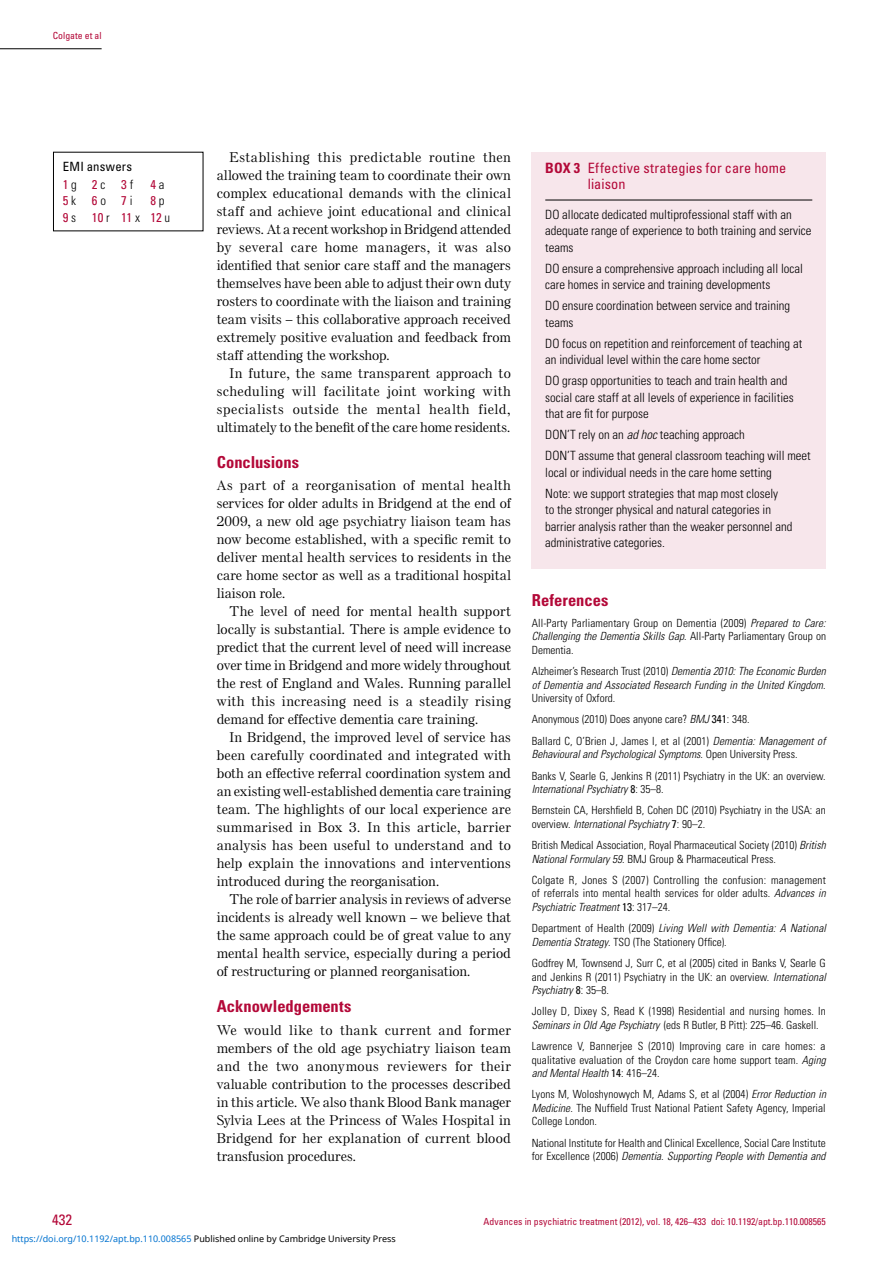
<style>
.page{position:relative;width:893px;height:1263px;background:#fff}
.page>*{position:absolute;margin:0;border:0;box-sizing:border-box;transform-origin:0 0}
.t1{font:700 condensed 16.5px "Univers LT Std";color:#b30838}
.t2{font:condensed 15px "Univers LT Std";color:#b30838}
.t3{font:condensed 14.25px/16.5px "Univers LT Std";letter-spacing:.01em;color:#b30838}
.t4{font:500 13.5px/18px "Else NPL Std";letter-spacing:.015em;color:#000;text-align:justify}
.t5{font:300 condensed 12.75px/16.5px "Univers LT Std";color:#000}
.t6{font:condensed 12.75px/16.5px "Univers LT Std";color:#b30838}
.t7{font:condensed 12.75px/18px "Univers LT Std";letter-spacing:.02em;color:#000}
.t8{font:300 condensed 11.25px/13.5px "Univers LT Std";color:#000}
.t9{font:italic 300 condensed 11.25px/13.5px "Univers LT Std";letter-spacing:.005em;color:#000;text-align:justify}
.t10{font:condensed 9.75px "Univers LT Std";color:#b30838}
.t11{font:9px "Noto Sans";color:#0172cf}
.s1{color:#b30838}
.s2{font-weight:300}
.s3{font-weight:300;color:#000}
.s4{font-weight:700}
.s5{font-style:italic}
.s6{font-style:normal}
.s7{font-weight:400}
.s8{color:#000}
</style>
<div class="page">
<hr style="left:0;top:49px;width:102px;height:1px;background:#000">
<div style="left:532px;top:152px;width:294px;height:416px;background:#f7e6eb"></div>
<hr style="left:545px;top:200px;width:267px;height:1px;background:#000">
<p class="t10" style="left:53px;top:30px;width:50px">Colgate et al</p>
<p class="t7" style="left:63px;top:157px;width:72px">EMI answers<br><span class="s1">1</span> <span class="s2">g</span><span class="s1">2</span> <span class="s2">c</span><span class="s1">3</span> <span class="s2">f</span></p>
<p class="t6" style="left:150px;top:176px;width:16px">4 <span class="s3">a</span></p>
<p class="t6" style="left:63px;top:192px;width:71px">5 <span class="s3">k</span>6 <span class="s3">o</span>7 <span class="s3">i</span></p>
<p class="t6" style="left:63px;top:192px;width:109px;text-indent:88px">8 <span class="s3">p<br></span>9 <span class="s3">s</span> 10 <span class="s3">r</span> 11<span class="s3">x</span> 12 <span class="s3">u</span></p>
<p class="t4" style="left:217px;top:148px;width:296px;text-indent:13px">Establishing this predictable routine then allowed the training team to coordinate their own complex educational demands with the clinical staff and achieve joint educational and clinical reviews. At a recent workshop in Bridgend attended by several care home managers, it was also identified that senior care staff and the managers themselves have been able to adjust their own duty rosters to coordinate with the liaison and training team visits – this collaborative approach received extremely positive evaluation and feedback from staff attending the workshop.</p>
<p class="t4" style="left:217px;top:364px;width:295px;text-indent:13px">In future, the same transparent approach to scheduling will facilitate joint working with specialists outside the mental health field, ultimately to the benefit of the care home residents.</p>
<p class="t1" style="left:217px;top:452px;width:84px">Conclusions</p>
<p class="t4" style="left:217px;top:476px;width:296px">As part of a reorganisation of mental health services for older adults in Bridgend at the end of 2009, a new old age psychiatry liaison team has now become established, with a specific remit to deliver mental health services to residents in the care home sector as well as a traditional hospital liaison role.</p>
<p class="t4" style="left:217px;top:602px;width:296px;text-indent:13px">The level of need for mental health support locally is substantial. There is ample evidence to predict that the current level of need will increase over time in Bridgend and more widely throughout the rest of England and Wales. Running parallel with this increasing need is a steadily rising demand for effective dementia care training.</p>
<p class="t4" style="left:217px;top:728px;width:296px;text-indent:13px">In Bridgend, the improved level of service has been carefully coordinated and integrated with both an effective referral coordination system and an existing well-established dementia care training team. The highlights of our local experience are summarised in Box 3. In this article, barrier analysis has been useful to understand and to help explain the innovations and interventions introduced during the reorganisation.</p>
<p class="t4" style="left:217px;top:890px;width:296px;text-indent:13px">The role of barrier analysis in reviews of adverse incidents is already well known – we believe that the same approach could be of great value to any mental health service, especially during a period of restructuring or planned reorganisation.</p>
<p class="t1" style="left:217px;top:996px;width:136px">Acknowledgements</p>
<p class="t4" style="left:217px;top:1021px;width:296px">We would like to thank current and former members of the old age psychiatry liaison team and the two anonymous reviewers for their valuable contribution to the processes described in this article. We also thank Blood Bank manager Sylvia Lees at the Princess of Wales Hospital in Bridgend for her explanation of current blood transfusion procedures.</p>
<p class="t3" style="left:588px;top:159px;width:200px;text-indent:-42px"><span class="s4">Box 3</span> Effective strategies for care home liaison</p>
<p class="t5" style="left:545px;top:206px;width:268px">DO allocate dedicated multiprofessional staff with an adequate range of experience to both training and service teams</p>
<p class="t5" style="left:545px;top:260px;width:259px">DO ensure a comprehensive approach including all local care homes in service and training developments</p>
<p class="t5" style="left:545px;top:298px;width:246px">DO ensure coordination between service and training teams</p>
<p class="t5" style="left:545px;top:335px;width:259px">DO focus on repetition and reinforcement of teaching at an individual level within the care home sector</p>
<p class="t5" style="left:545px;top:373px;width:250px">DO grasp opportunities to teach and train health and social care staff at all levels of experience in facilities that are fit for purpose</p>
<p class="t5" style="left:545px;top:424px;width:267px;line-height:21px">DON’T rely on an <span class="s5">ad hoc</span> teaching approach<br>DON’T assume that general classroom teaching will meet</p>
<p class="t5" style="left:545px;top:462px;width:234px;line-height:21px">local or individual needs in the care home setting<br>Note: we support strategies that map most closely</p>
<p class="t5" style="left:545px;top:502px;width:249px">to the stronger physical and natural categories in barrier analysis rather than the weaker personnel and administrative categories.</p>
<p class="t1" style="left:532px;top:590px;width:78px">References</p>
<p class="t8" style="left:532px;top:616px;width:296px;text-align:justify">All-Party Parliamentary Group on Dementia (2009) <span class="s5">Prepared to Care:<br>Challenging the Dementia Skills Gap</span>. All-Party Parliamentary Group on Dementia.</p>
<p class="t9" style="left:532px;top:664px;width:295px"><span class="s6">Alzheimer’s Research Trust (2010)</span> Dementia 2010: The Economic Burden of Dementia and Associated Research Funding in the United Kingdom<span class="s6">.<br>University of Oxford.</span></p>
<p class="t8" style="left:532px;top:709px;width:295px;line-height:21.3px">Anonymous (2010) Does anyone care? <span class="s5">BMJ</span> <span class="s7">341</span>: 348.<br>Ballard C, O’Brien J, James I, et al (2001) <span class="s5">Dementia: Management of</span></p>
<p class="t8" style="left:532px;top:744px;width:295px;line-height:21.3px"><span class="s5">Behavioural and Psychological Symptoms</span>. Open University Press.<br>Banks V, Searle G, Jenkins R (2011) Psychiatry in the UK: an overview.</p>
<p class="t8" style="left:532px;top:778px;width:295px;line-height:21.3px"><span class="s5">International Psychiatry</span> <span class="s7">8</span>: 35–8.<br>Bernstein CA, Hershfield B, Cohen DC (2010) Psychiatry in the USA: an</p>
<p class="t8" style="left:532px;top:813px;width:296px;line-height:21.3px">overview. <span class="s5">International Psychiatry</span> <span class="s7">7</span>: 90–2.<br>British Medical Association, Royal Pharmaceutical Society (2010) <span class="s5">British</span></p>
<p class="t8" style="left:532px;top:848px;width:296px;line-height:21.3px"><span class="s5">National Formulary 59</span>. BMJ Group &amp; Pharmaceutical Press.<br>Colgate R, Jones S (2007) Controlling the confusion: management</p>
<p class="t8" style="left:532px;top:887px;width:295px">of referrals into mental health services for older adults. <span class="s5">Advances in<br>Psychiatric Treatment</span> <span class="s7">13</span>: 317–24.</p>
<p class="t8" style="left:532px;top:921px;width:296px">Department of Health (2009) <span class="s5">Living Well with Dementia: A National<br>Dementia Strategy</span>. TSO (The Stationery Office).</p>
<p class="t8" style="left:532px;top:956px;width:296px;text-align:justify">Godfrey M, Townsend J, Surr C, et al (2005) cited in Banks V, Searle G and Jenkins R (2011) Psychiatry in the UK: an overview. <span class="s5">International Psychiatry</span> <span class="s7">8</span>: 35–8.</p>
<p class="t8" style="left:532px;top:1005px;width:296px">Jolley D, Dixey S, Read K (1998) Residential and nursing homes. In<br><span class="s5">Seminars in Old Age Psychiatry</span> (eds R Butler, B Pitt): 225–46. Gaskell.</p>
<p class="t8" style="left:532px;top:1039px;width:296px;text-align:justify">Lawrence V, Bannerjee S (2010) Improving care in care homes: a qualitative evaluation of the Croydon care home support team. <span class="s5">Aging and Mental Health</span> <span class="s7">14</span>: 416–24.</p>
<p class="t8" style="left:532px;top:1088px;width:296px;text-align:justify">Lyons M, Woloshynowych M, Adams S, et al (2004) <span class="s5">Error Reduction in Medicine</span>. The Nuffield Trust National Patient Safety Agency, Imperial College London.</p>
<p class="t8" style="left:532px;top:1136px;width:296px">National Institute for Health and Clinical Excellence, Social Care Institute for Excellence (2006) <span class="s5">Dementia. Supporting People with Dementia and</span></p>
<p class="t2" style="left:52px;top:1210px;width:21px">432</p>
<p class="t10" style="left:484px;top:1216px;width:344px">Advances in psychiatric treatment (2012), vol. 18, 426–433 doi: 10.1192/apt.bp.110.008565</p>
<p class="t11" style="left:12px;top:1232px;width:386px">https://doi.org/10.1192/apt.bp.110.008565 <span class="s8">Published online by Cambridge University Press</span></p>
</div>
